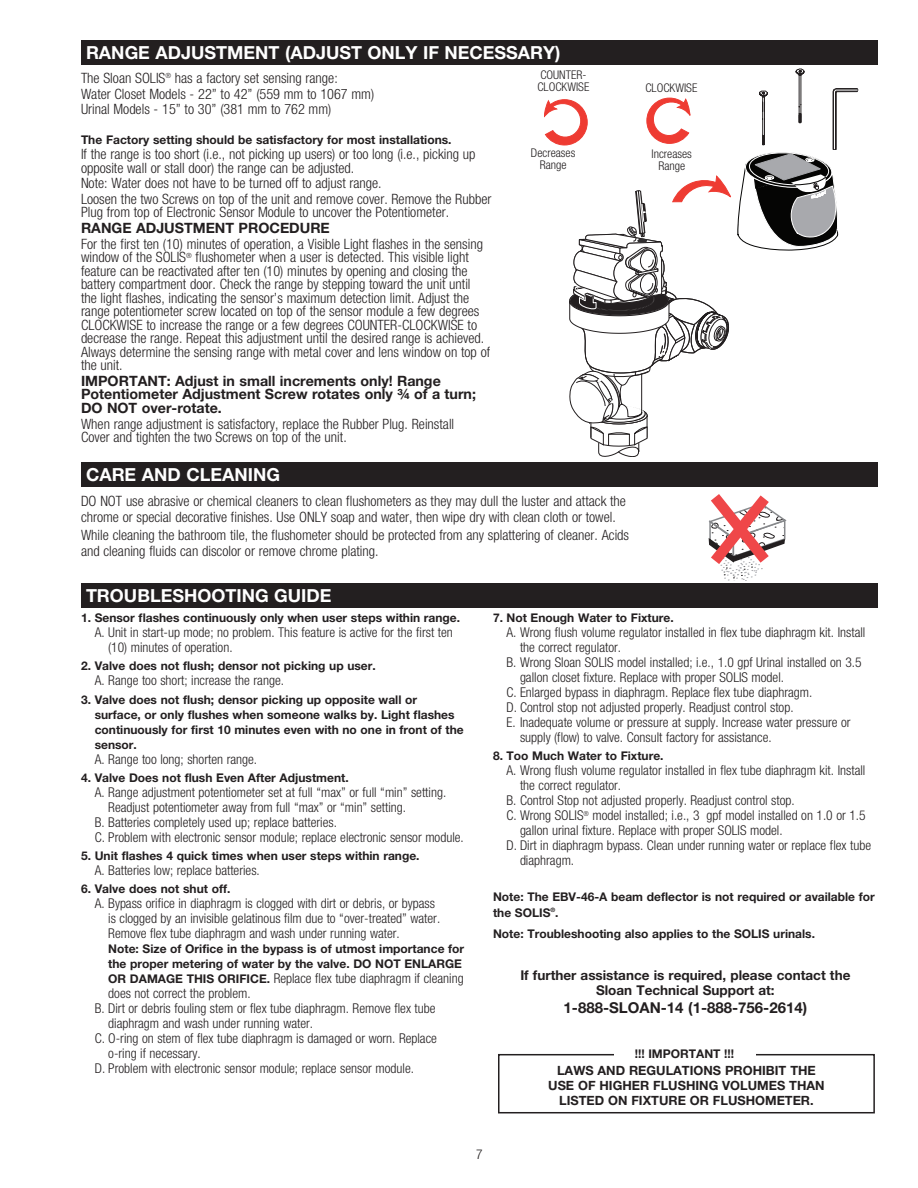
<style>
.page{position:relative;width:918px;height:1188px;background:#fff}
.page>*{position:absolute;margin:0;border:0;box-sizing:border-box;transform-origin:0 0}
.Head_1{font:700 18px "Helvetica Neue LT Pro";color:#fff}
.Body_Text_Centered_B{font:700 15px "Helvetica Neue LT Pro";color:#231f20}
.Body_Text{font:300 condensed 14.25px/13.5px "Helvetica Neue LT Std";color:#231f20}
.Body_Text-2{font:700 14.25px/13.5px "Helvetica Neue LT Pro";color:#231f20}
.T_S_Body_Text{font:300 condensed 13.5px/15px "Helvetica Neue LT Std";color:#231f20}
.Body_Text_Centered_B-2{font:700 13.5px/15.8px "Helvetica Neue LT Pro";color:#231f20;text-align:center}
.Page_Number{font:300 condensed 13.5px "Helvetica Neue LT Std";color:#231f20}
.IMPORTANT_Text_2{font:700 12.75px/15px "Helvetica Neue LT Pro";color:#231f20;text-align:center}
.T_S_Head_Text{font:700 12px/15px "Helvetica Neue LT Pro";color:#231f20}
.Body_Text-3{font:700 12px/15.8px "Helvetica Neue LT Pro";color:#231f20}
.T_S_Body_Text-2{font:700 12px/15px "Helvetica Neue LT Pro";color:#231f20}
.Callout_8__center{font:300 condensed 12px/12px "Helvetica Neue LT Std";color:#231f20;text-align:center}
.IMPORTANT_Head{font:700 12px "Helvetica Neue LT Pro";color:#231f20}
.s1{font-family:"Helvetica Neue LT Pro";font-weight:700;font-stretch:normal;font-size:12px}
</style>
<div class="page">
<svg style="left:647px;top:98px;width:43px;height:46px"></svg>
<svg style="left:544px;top:99px;width:43px;height:46px"></svg>
<svg style="left:569px;top:176px;width:162px;height:281px"></svg>
<svg style="left:737px;top:69px;width:121px;height:182px"></svg>
<svg style="left:708px;top:494px;width:79px;height:87px"></svg>
<div style="left:81px;top:40px;width:797px;height:25px;background:#231f20"></div>
<div style="left:81px;top:462px;width:796px;height:25px;background:#231f20"></div>
<div style="left:81px;top:583px;width:796px;height:25px;background:#231f20"></div>
<div style="left:498px;top:1054px;width:377px;height:59px;border:2px solid #231f20"></div>
<div style="left:614px;top:1048px;width:141px;height:12px;background:#fff"></div>
<p class="Head_1" style="left:86px;top:42px;width:476px">RANGE ADJUSTMENT (ADJUST ONLY IF NECESSARY)</p>
<p class="Body_Text" style="left:81px;top:71px;width:258px">The Sloan SOLIS<sup>®</sup> has a factory set sensing range:</p>
<p class="Body_Text" style="left:81px;top:87px;width:295px">Water Closet Models - 22” to 42” (559 mm to 1067 mm)</p>
<p class="Body_Text" style="left:81px;top:102px;width:252px">Urinal Models - 15” to 30” (381 mm to 762 mm)</p>
<p class="Body_Text-3" style="left:81px;top:131px;width:372px">The Factory setting should be satisfactory for most installations.</p>
<p class="Body_Text" style="left:81px;top:147px;width:396px">If the range is too short (i.e., not picking up users) or too long (i.e., picking up opposite wall or stall door) the range can be adjusted.</p>
<p class="Body_Text" style="left:81px;top:176px;width:302px">Note: Water does not have to be turned off to adjust range.</p>
<p class="Body_Text" style="left:81px;top:192px;width:412px">Loosen the two Screws on top of the unit and remove cover. Remove the Rubber<br>Plug from top of Electronic Sensor Module to uncover the Potentiometer.</p>
<p class="Body_Text-2" style="left:81px;top:221px;width:250px">RANGE ADJUSTMENT PROCEDURE</p>
<p class="Body_Text" style="left:81px;top:237px;width:411px">For the first ten (10) minutes of operation, a Visible Light flashes in the sensing window of the SOLIS<sup>®</sup> flushometer when a user is detected. This visible light feature can be reactivated after ten (10) minutes by opening and closing the battery compartment door. Check the range by stepping toward the unit until<br>the light flashes, indicating the sensor’s maximum detection limit. Adjust the range potentiometer screw located on top of the sensor module a few degrees CLOCKWISE to increase the range or a few degrees COUNTER-CLOCKWISE to decrease the range. Repeat this adjustment until the desired range is achieved.<br>Always determine the sensing range with metal cover and lens window on top of the unit.</p>
<p class="Body_Text-2" style="left:81px;top:374px;width:397px">IMPORTANT: Adjust in small increments only! Range<br>Potentiometer Adjustment Screw rotates only ¾ of a turn;<br>DO NOT over-rotate.</p>
<p class="Body_Text" style="left:81px;top:417px;width:375px">When range adjustment is satisfactory, replace the Rubber Plug. Reinstall<br>Cover and tighten the two Screws on top of the unit.</p>
<p class="Head_1" style="left:86px;top:463px;width:196px">CARE AND CLEANING</p>
<p class="Callout_8__center" style="left:537px;top:69px;width:53px;text-align:left">COUNTER-<br>CLOCKWISE</p>
<p class="Callout_8__center" style="left:645px;top:82px;width:53px">CLOCKWISE</p>
<p class="Callout_8__center" style="left:531px;top:147px;width:46px">Decreases<br>Range</p>
<p class="Callout_8__center" style="left:652px;top:147px;width:42px">Increases<br>Range</p>
<p class="Body_Text" style="left:81px;top:493px;width:547px;line-height:15.8px">DO NOT use abrasive or chemical cleaners to clean flushometers as they may dull the luster and attack the chrome or special decorative finishes. Use ONLY soap and water, then wipe dry with clean cloth or towel.</p>
<p class="Body_Text" style="left:81px;top:527px;width:550px;line-height:15.8px">While cleaning the bathroom tile, the flushometer should be protected from any splattering of cleaner. Acids and cleaning fluids can discolor or remove chrome plating.</p>
<p class="Head_1" style="left:86px;top:584px;width:247px">TROUBLESHOOTING GUIDE</p>
<p class="T_S_Head_Text" style="left:81px;top:610px;width:380px">1. Sensor flashes continuously only when user steps within range.</p>
<p class="T_S_Body_Text" style="left:108px;top:625px;width:346px;text-indent:-14px">A. Unit in start-up mode; no problem. This feature is active for the first ten (10) minutes of operation.</p>
<p class="T_S_Head_Text" style="left:81px;top:658px;width:296px">2. Valve does not flush; densor not picking up user.</p>
<p class="T_S_Body_Text" style="left:95px;top:673px;width:191px">A. Range too short; increase the range.</p>
<p class="T_S_Head_Text" style="left:95px;top:692px;width:371px;text-indent:-14px">3. Valve does not flush; densor picking up opposite wall or surface, or only flushes when someone walks by. Light flashes continuously for first 10 minutes even with no one in front of the sensor.</p>
<p class="T_S_Body_Text" style="left:95px;top:751px;width:164px">A. Range too long; shorten range.</p>
<p class="T_S_Head_Text" style="left:81px;top:770px;width:269px">4. Valve Does not flush Even After Adjustment.</p>
<p class="T_S_Body_Text" style="left:108px;top:784px;width:340px;text-indent:-14px">A. Range adjustment potentiometer set at full “max” or full “min” setting.<br>Readjust potentiometer away from full “max” or “min” setting.</p>
<p class="T_S_Body_Text" style="left:95px;top:814px;width:244px">B. Batteries completely used up; replace batteries.</p>
<p class="T_S_Body_Text" style="left:95px;top:829px;width:371px">C. Problem with electronic sensor module; replace electronic sensor module.</p>
<p class="T_S_Head_Text" style="left:81px;top:848px;width:340px">5. Unit flashes 4 quick times when user steps within range.</p>
<p class="T_S_Body_Text" style="left:95px;top:863px;width:167px">A. Batteries low; replace batteries.</p>
<p class="T_S_Head_Text" style="left:81px;top:881px;width:151px">6. Valve does not shut off.</p>
<p class="T_S_Body_Text" style="left:108px;top:896px;width:334px;text-indent:-14px">A. Bypass orifice in diaphragm is clogged with dirt or debris, or bypass is clogged by an invisible gelatinous film due to “over-treated” water.<br>Remove flex tube diaphragm and wash under running water.</p>
<p class="T_S_Body_Text-2" style="left:108px;top:941px;width:357px">Note: Size of Orifice in the bypass is of utmost importance for the proper metering of water by the valve. DO NOT ENLARGE</p>
<p class="T_S_Body_Text" style="left:108px;top:971px;width:357px"><span class="s1">OR DAMAGE THIS ORIFICE.</span> Replace flex tube diaphragm if cleaning does not correct the problem.</p>
<p class="T_S_Body_Text" style="left:108px;top:1001px;width:329px;text-indent:-14px">B. Dirt or debris fouling stem or flex tube diaphragm. Remove flex tube diaphragm and wash under running water.</p>
<p class="T_S_Body_Text" style="left:108px;top:1031px;width:330px;text-indent:-14px">C. O-ring on stem of flex tube diaphragm is damaged or worn. Replace o-ring if necessary.</p>
<p class="T_S_Body_Text" style="left:95px;top:1061px;width:321px">D. Problem with electronic sensor module; replace sensor module.</p>
<p class="T_S_Head_Text" style="left:493px;top:610px;width:182px">7. Not Enough Water to Fixture.</p>
<p class="T_S_Body_Text" style="left:520px;top:625px;width:347px;text-indent:-14px">A. Wrong flush volume regulator installed in flex tube diaphragm kit. Install the correct regulator.</p>
<p class="T_S_Body_Text" style="left:520px;top:655px;width:343px;text-indent:-14px">B. Wrong Sloan SOLIS model installed; i.e., 1.0 gpf Urinal installed on 3.5 gallon closet fixture. Replace with proper SOLIS model.</p>
<p class="T_S_Body_Text" style="left:507px;top:685px;width:307px">C. Enlarged bypass in diaphragm. Replace flex tube diaphragm.</p>
<p class="T_S_Body_Text" style="left:507px;top:700px;width:289px">D. Control stop not adjusted properly. Readjust control stop.</p>
<p class="T_S_Body_Text" style="left:520px;top:715px;width:332px;text-indent:-14px">E. Inadequate volume or pressure at supply. Increase water pressure or supply (flow) to valve. Consult factory for assistance.</p>
<p class="T_S_Head_Text" style="left:493px;top:748px;width:172px">8. Too Much Water to Fixture.</p>
<p class="T_S_Body_Text" style="left:520px;top:763px;width:347px;text-indent:-14px">A. Wrong flush volume regulator installed in flex tube diaphragm kit. Install the correct regulator.</p>
<p class="T_S_Body_Text" style="left:507px;top:793px;width:290px">B. Control Stop not adjusted properly. Readjust control stop.</p>
<p class="T_S_Body_Text" style="left:520px;top:808px;width:347px;text-indent:-14px">C. Wrong SOLIS<sup>®</sup> model installed; i.e., 3 gpf model installed on 1.0 or 1.5 gallon urinal fixture. Replace with proper SOLIS model.</p>
<p class="T_S_Body_Text" style="left:520px;top:838px;width:353px;text-indent:-14px">D. Dirt in diaphragm bypass. Clean under running water or replace flex tube diaphragm.</p>
<p class="Body_Text-3" style="left:493px;top:889px;width:383px">Note: The EBV-46-A beam deflector is not required or available for the SOLIS<sup>®</sup>.</p>
<p class="Body_Text-3" style="left:493px;top:925px;width:324px">Note: Troubleshooting also applies to the SOLIS urinals.</p>
<p class="Body_Text_Centered_B-2" style="left:520px;top:967px;width:332px">If further assistance is required, please contact the<br>Sloan Technical Support at:</p>
<p class="Body_Text_Centered_B" style="left:564px;top:999px;width:245px">1-888-SLOAN-14 (1-888-756-2614)</p>
<p class="IMPORTANT_Head" style="left:635px;top:1046px;width:101px">!!! IMPORTANT !!!</p>
<p class="IMPORTANT_Text_2" style="left:548px;top:1063px;width:278px">LAWS AND REGULATIONS PROHIBIT THE<br>USE OF HIGHER FLUSHING VOLUMES THAN<br>LISTED ON FIXTURE OR FLUSHOMETER.</p>
<p class="Page_Number" style="left:476px;top:1146px;width:8px">7</p>
</div>
